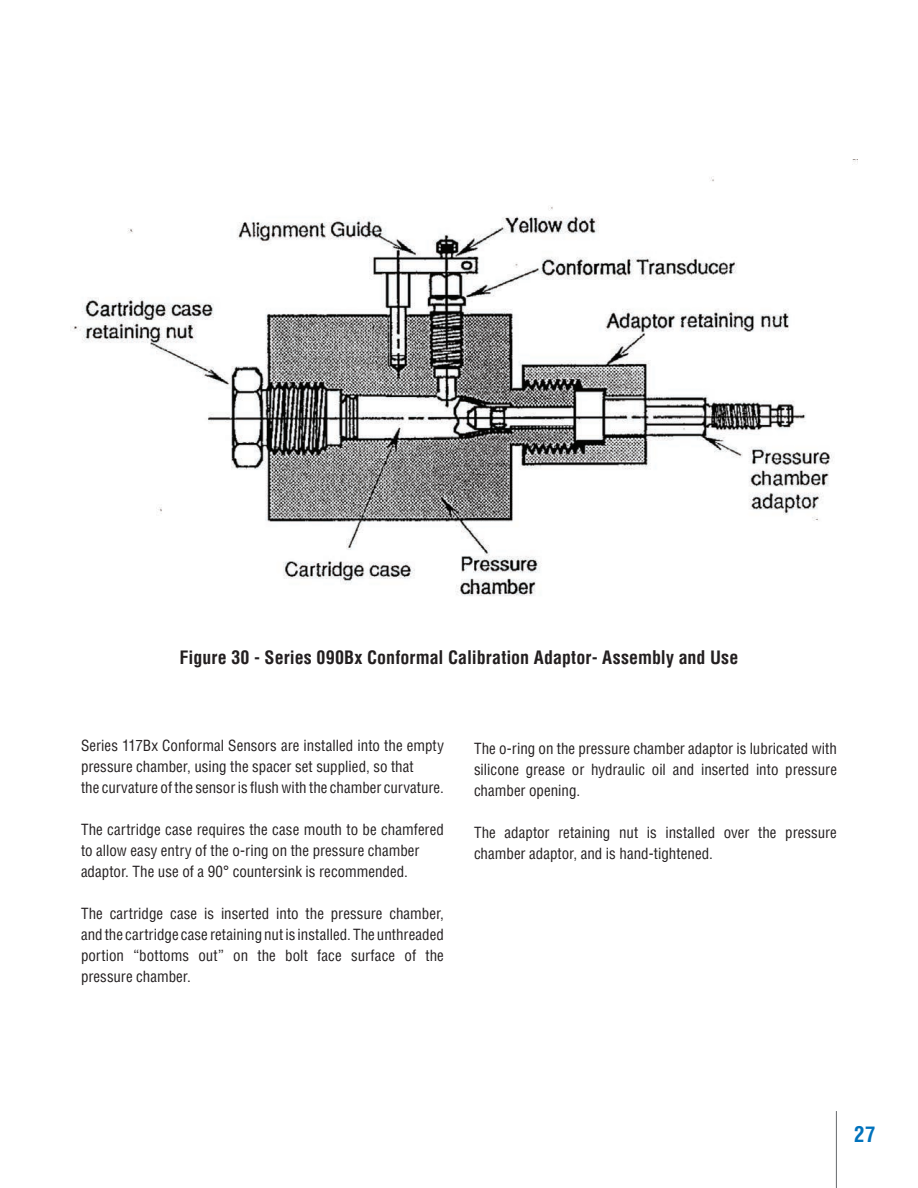
<style>
.page{position:relative;width:918px;height:1188px;background:#fff}
.page>*{position:absolute;margin:0;border:0;box-sizing:border-box;transform-origin:0 0}
.t1{font:700 condensed 21px "Helvetica LT Pro";color:#0072bc}
.t2{font:700 condensed 18px "Helvetica LT Pro";letter-spacing:.005em;color:#231f20}
.Body_copy{font:condensed 15px/21px "Helvetica LT Pro";letter-spacing:.005em;color:#231f20}
</style>
<div class="page">
<hr style="left:836px;top:1111px;width:1px;height:77px;background:#76787b">
<img style="left:70px;top:160px;width:788px;height:436px">
<p class="t2" style="left:180px;top:646px;width:560px">Figure 30 - Series 090Bx Conformal Calibration Adaptor- Assembly and Use</p>
<p class="Body_copy" style="left:81px;top:735px;width:365px">Series 117Bx Conformal Sensors are installed into the empty pressure chamber, using the spacer set supplied, so that</p>
<p class="Body_copy" style="left:81px;top:777px;width:364px">the curvature of the sensor is flush with the chamber curvature.</p>
<p class="Body_copy" style="left:81px;top:819px;width:364px">The cartridge case requires the case mouth to be chamfered to allow easy entry of the o-ring on the pressure chamber</p>
<p class="Body_copy" style="left:81px;top:861px;width:329px">adaptor. The use of a 90° countersink is recommended.</p>
<p class="Body_copy" style="left:81px;top:903px;width:365px;text-align:justify">The cartridge case is inserted into the pressure chamber, and the cartridge case retaining nut is installed. The unthreaded portion “bottoms out” on the bolt face surface of the pressure chamber.</p>
<p class="Body_copy" style="left:474px;top:738px;width:365px;text-align:justify">The o-ring on the pressure chamber adaptor is lubricated with silicone grease or hydraulic oil and inserted into pressure chamber opening.</p>
<p class="Body_copy" style="left:474px;top:822px;width:364px">The adaptor retaining nut is installed over the pressure chamber adaptor, and is hand-tightened.</p>
<h1 class="t1" style="left:854px;top:1120px;width:23px">27</h1>
</div>
